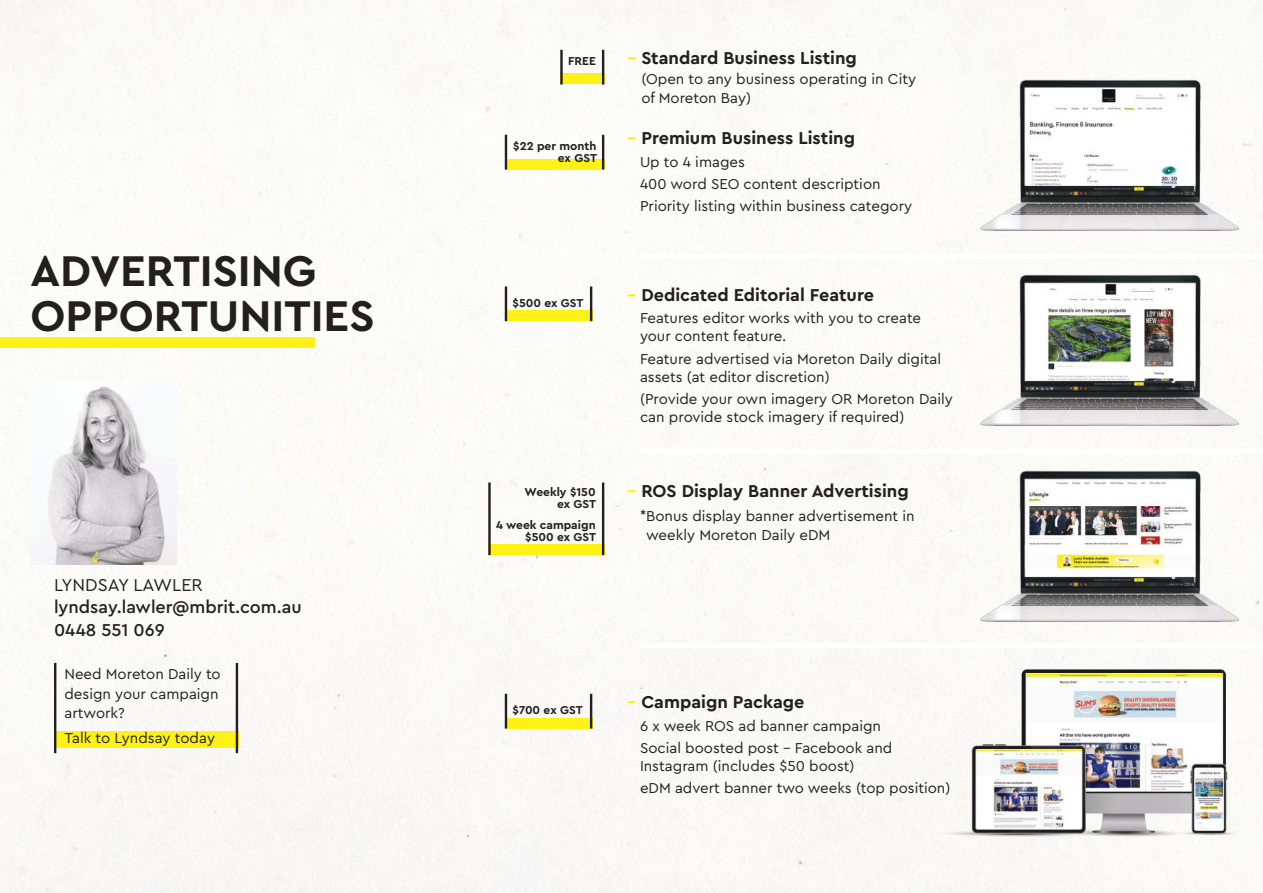
<style>
.page{position:relative;width:1263px;height:893px;background:#fff}
.page>*{position:absolute;margin:0;border:0;box-sizing:border-box;transform-origin:0 0}
.t1{font:700 45px/45px "Cera Pro";color:#241f1f}
.t2{font:700 18px "Cera Pro";color:#241f1f}
.t3{font:500 18px/22.5px "Cera Pro";color:#241f1f}
.t4{font:18px "Cera Pro";color:#241f1f}
.t5{font:15px/19.5px "Cera Pro";color:#241f1f}
.t6{font:700 12px/12px "Cera Pro";color:#241f1f;text-align:right}
.s1{color:#fdf115}
</style>
<div class="page">
<img style="left:0;top:0;width:1263px;height:893px">
<img style="left:954px;top:47px;width:309px;height:195px">
<img style="left:954px;top:242px;width:309px;height:197px">
<img style="left:954px;top:439px;width:309px;height:211px">
<hr style="left:640px;top:255px;width:623px;height:4px;background:#fff">
<hr style="left:640px;top:450px;width:623px;height:4px;background:#fff">
<div style="left:640px;top:643px;width:623px;height:5px;background:#fff"></div>
<div style="left:0;top:337px;width:315px;height:11px;background:#fdf115"></div>
<img style="left:30px;top:382px;width:147px;height:183px">
<div style="left:560px;top:74px;width:44px;height:10px;background:#fdf115"></div>
<hr style="left:560px;top:50px;width:3px;height:35px;background:#241f1f">
<hr style="left:602px;top:50px;width:2px;height:35px;background:#241f1f">
<div style="left:505px;top:159px;width:99px;height:10px;background:#fdf115"></div>
<hr style="left:505px;top:135px;width:2px;height:35px;background:#241f1f">
<hr style="left:602px;top:135px;width:2px;height:35px;background:#241f1f">
<div style="left:505px;top:310px;width:87px;height:11px;background:#fdf115"></div>
<hr style="left:505px;top:286px;width:2px;height:35px;background:#241f1f">
<hr style="left:590px;top:286px;width:2px;height:35px;background:#241f1f">
<div style="left:488px;top:544px;width:116px;height:11px;background:#fdf115"></div>
<hr style="left:488px;top:482px;width:3px;height:73px;background:#241f1f">
<hr style="left:602px;top:482px;width:2px;height:73px;background:#241f1f">
<div style="left:505px;top:718px;width:87px;height:10px;background:#fdf115"></div>
<hr style="left:505px;top:694px;width:2px;height:34px;background:#241f1f">
<hr style="left:590px;top:694px;width:2px;height:34px;background:#241f1f">
<div style="left:54px;top:731px;width:184px;height:17px;background:#fdf115"></div>
<hr style="left:54px;top:663px;width:2px;height:90px;background:#241f1f">
<hr style="left:236px;top:663px;width:2px;height:90px;background:#241f1f">
<img style="left:914px;top:654px;width:349px;height:197px">
<h1 class="t1" style="left:30px;top:247px;width:346px">ADVERTISING<br>OPPORTUNITIES</h1>
<p class="t4" style="left:54px;top:573px;width:150px">LYNDSAY LAWLER</p>
<p class="t3" style="left:54px;top:595px;width:249px">lyndsay.lawler@mbrit.com.au<br>0448 551 069</p>
<p class="t5" style="left:64px;top:664px;width:158px">Need Moreton Daily to design your campaign artwork?</p>
<p class="t5" style="left:64px;top:728px;width:152px">Talk to Lyndsay today</p>
<p class="t6" style="left:568px;top:54px;width:29px">FREE</p>
<p class="t6" style="left:513px;top:139px;width:85px">$22 per month ex GST</p>
<p class="t6" style="left:513px;top:296px;width:72px">$500 ex GST</p>
<p class="t6" style="left:525px;top:486px;width:73px">Weekly $150 ex GST</p>
<p class="t6" style="left:496px;top:519px;width:102px">4 week campaign $500 ex GST</p>
<p class="t2" style="left:627px;top:46px;width:231px"><span class="s1">–</span> Standard Business Listing</p>
<p class="t5" style="left:641px;top:68px;width:276px">(Open to any business operating in City of Moreton Bay)</p>
<p class="t2" style="left:627px;top:126px;width:229px"><span class="s1">–</span> Premium Business Listing</p>
<p class="t5" style="left:640px;top:150px;width:274px;line-height:22.2px">Up to 4 images<br>400 word SEO content description<br>Priority listing within business category</p>
<p class="t2" style="left:627px;top:283px;width:248px"><span class="s1">–</span> Dedicated Editorial Feature</p>
<p class="t5" style="left:640px;top:309px;width:283px;line-height:18px">Features editor works with you to create your content feature.</p>
<p class="t5" style="left:640px;top:349px;width:303px;line-height:18px">Feature advertised via Moreton Daily digital assets (at editor discretion)</p>
<p class="t5" style="left:640px;top:389px;width:314px;line-height:18px">(Provide your own imagery OR Moreton Daily can provide stock imagery if required)</p>
<p class="t2" style="left:627px;top:479px;width:283px"><span class="s1">–</span> ROS Display Banner Advertising</p>
<p class="t5" style="left:646px;top:505px;width:270px;text-indent:-6px">*Bonus display banner advertisement in weekly Moreton Daily eDM</p>
<p class="t6" style="left:513px;top:704px;width:72px">$700 ex GST</p>
<p class="t2" style="left:627px;top:690px;width:179px"><span class="s1">–</span> Campaign Package</p>
<p class="t5" style="left:640px;top:714px;width:254px;line-height:22.2px">6 x week ROS ad banner campaign<br>Social boosted post - Facebook and</p>
<p class="t5" style="left:640px;top:754px;width:312px;line-height:22.2px">Instagram (includes $50 boost)<br>eDM advert banner two weeks (top position)</p>
</div>
